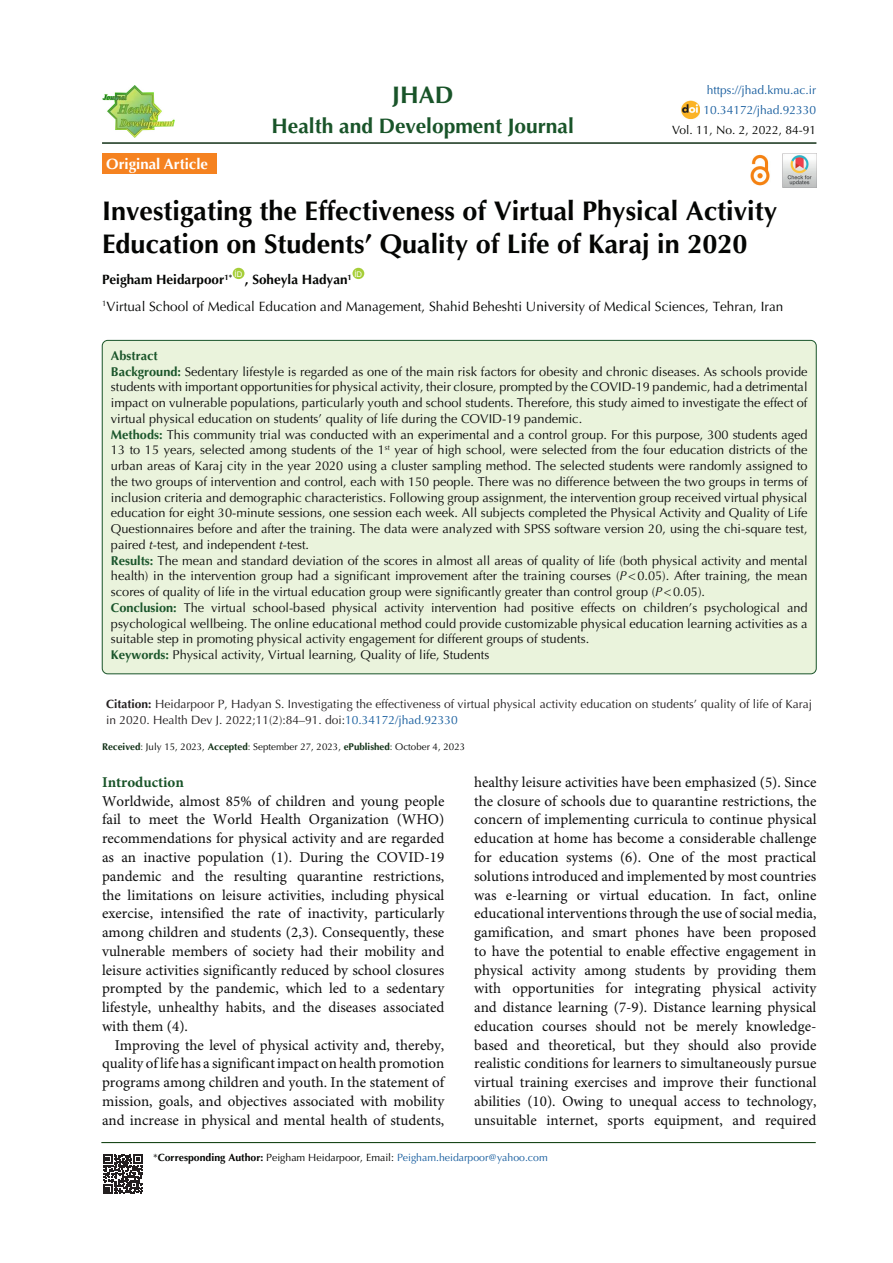
<style>
.page{position:relative;width:893px;height:1263px;background:#fff}
.page>*{position:absolute;margin:0;border:0;box-sizing:border-box;transform-origin:0 0}
.t1{font:700 27px/33px "Optima LT Std";color:#040503}
.t2{font:700 24px "Optima LT Std";color:#195429}
.t3{font:700 21px "Optima LT Std";color:#195429}
.t4{font:15px/18.8px "Minion Pro";color:#0d0d0d;text-align:justify}
.t5{font:700 15px "Optima LT Std";color:#fff}
.t6{font:700 15px "Minion Pro";color:#195429}
.t7{font:13.5px "Optima LT Std";color:#040503}
.t8{font:700 13.5px "Optima LT Std";color:#040503}
.t9{font:12.75px/15.8px "Optima LT Std";color:#0d0d0d;text-align:justify}
.t10{font:700 12.75px "Optima LT Std";color:#195429}
.t11{font:12px/15.8px "Optima LT Std";color:#231f20}
.t12{font:12px "Optima LT Std";color:#175d9e}
.t13{font:12px "Optima LT Std";color:#040503}
.t14{font:10.5px "Optima LT Std";color:#175d9e}
.t15{font:9.75px "Optima LT Std";color:#040503}
.t16{font:7.8px "Arial";color:#fff}
.s1{font-weight:700;color:#195429}
.s2{font-weight:700;color:#1a552b}
.s3{font-style:italic}
.s4{font-weight:700}
.s5{color:#175d9e}
.s6{font-weight:700;color:#123117}
.s7{color:#123117}
.s8{color:#040503}
.s9{font-weight:700;color:#040503}
</style>
<div class="page">
<hr style="left:101px;top:1142px;width:715px;height:1px;background:#030">
<div style="left:102px;top:340px;width:714px;height:334px;background:#eaf3dc;border-radius:6px"></div>
<img style="left:782px;top:153px;width:34px;height:34px">
<div style="left:233px;top:268px;width:11px;height:11px;background:#a6ce39;border-radius:50%"></div>
<div style="left:352px;top:268px;width:12px;height:11px;background:#a6ce39;border-radius:50%"></div>
<hr style="left:102px;top:142px;width:714px;height:2px;background:#123117">
<div style="left:102px;top:153px;width:115px;height:21px;background:#f58220"></div>
<svg style="left:103px;top:1154px;width:40px;height:40px"></svg>
<img style="left:750px;top:154px;width:20px;height:32px">
<img style="left:681px;top:101px;width:18px;height:18px">
<img style="left:102px;top:85px;width:73px;height:52px">
<p class="t5" style="left:106px;top:155px;width:103px">Original Article</p>
<p class="t2" style="left:392px;top:81px;width:63px">JHAD</p>
<p class="t3" style="left:272px;top:113px;width:304px">Health and Development Journal</p>
<p class="t12" style="left:707px;top:83px;width:111px">https://jhad.kmu.ac.ir</p>
<p class="t12" style="left:703px;top:103px;width:114px">10.34172/jhad.92330</p>
<p class="t13" style="left:672px;top:123px;width:146px">Vol. 11, No. 2, 2022, 84-91</p>
<p class="t1" style="left:102px;top:195px;width:677px">Investigating the Effectiveness of Virtual Physical Activity<br>Education on Students’ Quality of Life of Karaj in 2020</p>
<p class="t8" style="left:102px;top:272px;width:132px">Peigham Heidarpoor<sup>1*</sup></p>
<p class="t16" style="left:354px;top:268px;width:9px">ID</p>
<p class="t7" style="left:102px;top:298px;width:683px"><sup>1</sup>Virtual School of Medical Education and Management, Shahid Beheshti University of Medical Sciences, Tehran, Iran</p>
<p class="t16" style="left:235px;top:268px;width:9px">ID</p>
<p class="t8" style="left:245px;top:272px;width:109px">, Soheyla Hadyan<sup>1</sup></p>
<p class="t10" style="left:111px;top:348px;width:48px">Abstract</p>
<p class="t9" style="left:111px;top:364px;width:698px"><span class="s1">Background:</span> Sedentary lifestyle is regarded as one of the main risk factors for obesity and chronic diseases. As schools provide students with important opportunities for physical activity, their closure, prompted by the COVID-19 pandemic, had a detrimental impact on vulnerable populations, particularly youth and school students. Therefore, this study aimed to investigate the effect of virtual physical education on students’ quality of life during the COVID-19 pandemic.</p>
<p class="t9" style="left:111px;top:427px;width:698px"><span class="s2">Methods:</span> This community trial was conducted with an experimental and a control group. For this purpose, 300 students aged 13 to 15 years, selected among students of the 1<sup>st</sup> year of high school, were selected from the four education districts of the urban areas of Karaj city in the year 2020 using a cluster sampling method. The selected students were randomly assigned to the two groups of intervention and control, each with 150 people. There was no difference between the two groups in terms of inclusion criteria and demographic characteristics. Following group assignment, the intervention group received virtual physical education for eight 30-minute sessions, one session each week. All subjects completed the Physical Activity and Quality of Life Questionnaires before and after the training. The data were analyzed with SPSS software version 20, using the chi-square test, paired <span class="s3">t</span>-test, and independent <span class="s3">t</span>-test.</p>
<p class="t9" style="left:111px;top:553px;width:698px"><span class="s2">Results:</span> The mean and standard deviation of the scores in almost all areas of quality of life (both physical activity and mental health) in the intervention group had a significant improvement after the training courses (<span class="s3">P</span>&lt;0.05). After training, the mean scores of quality of life in the virtual education group were significantly greater than control group (<span class="s3">P</span>&lt;0.05).</p>
<p class="t9" style="left:111px;top:600px;width:698px"><span class="s2">Conclusion:</span> The virtual school-based physical activity intervention had positive effects on children’s psychological and psychological wellbeing. The online educational method could provide customizable physical education learning activities as a suitable step in promoting physical activity engagement for different groups of students.</p>
<p class="t9" style="left:111px;top:647px;width:380px"><span class="s2">Keywords:</span> Physical activity, Virtual learning, Quality of life, Students</p>
<p class="t11" style="left:106px;top:696px;width:707px"><span class="s4">Citation:</span> Heidarpoor P, Hadyan S. Investigating the effectiveness of virtual physical activity education on students’ quality of life of Karaj in 2020. Health Dev J. 2022;11(2):84–91. doi:<span class="s5">10.34172/jhad.92330</span></p>
<p class="t15" style="left:102px;top:741px;width:365px"><span class="s6">Received</span><span class="s7">:</span> July 15, 2023, <span class="s6">Accepted</span><span class="s7">:</span> September 27, 2023, <span class="s6">ePublished</span><span class="s7">:</span> October 4, 2023</p>
<p class="t6" style="left:102px;top:772px;width:83px">Introduction</p>
<p class="t4" style="left:102px;top:792px;width:344px">Worldwide, almost 85% of children and young people fail to meet the World Health Organization (WHO) recommendations for physical activity and are regarded as an inactive population (1). During the COVID-19 pandemic and the resulting quarantine restrictions, the limitations on leisure activities, including physical exercise, intensified the rate of inactivity, particularly among children and students (2,3). Consequently, these vulnerable members of society had their mobility and leisure activities significantly reduced by school closures prompted by the pandemic, which led to a sedentary lifestyle, unhealthy habits, and the diseases associated with them (4).</p>
<p class="t4" style="left:102px;top:1036px;width:344px;text-indent:13px">Improving the level of physical activity and, thereby, quality of life has a significant impact on health promotion programs among children and youth. In the statement of mission, goals, and objectives associated with mobility and increase in physical and mental health of students,</p>
<p class="t4" style="left:474px;top:773px;width:344px">healthy leisure activities have been emphasized (5). Since the closure of schools due to quarantine restrictions, the concern of implementing curricula to continue physical education at home has become a considerable challenge for education systems (6). One of the most practical solutions introduced and implemented by most countries was e-learning or virtual education. In fact, online educational interventions through the use of social media, gamification, and smart phones have been proposed to have the potential to enable effective engagement in physical activity among students by providing them with opportunities for integrating physical activity and distance learning (7-9). Distance learning physical education courses should not be merely knowledge&shy;based and theoretical, but they should also provide realistic conditions for learners to simultaneously pursue virtual training exercises and improve their functional abilities (10). Owing to unequal access to technology, unsuitable internet, sports equipment, and required</p>
<p class="t14" style="left:153px;top:1151px;width:396px"><span class="s8">*</span><span class="s9">Corresponding Author:</span> <span class="s8">Peigham Heidarpoor, Email:</span> Peigham.heidarpoor@yahoo.com</p>
</div>
